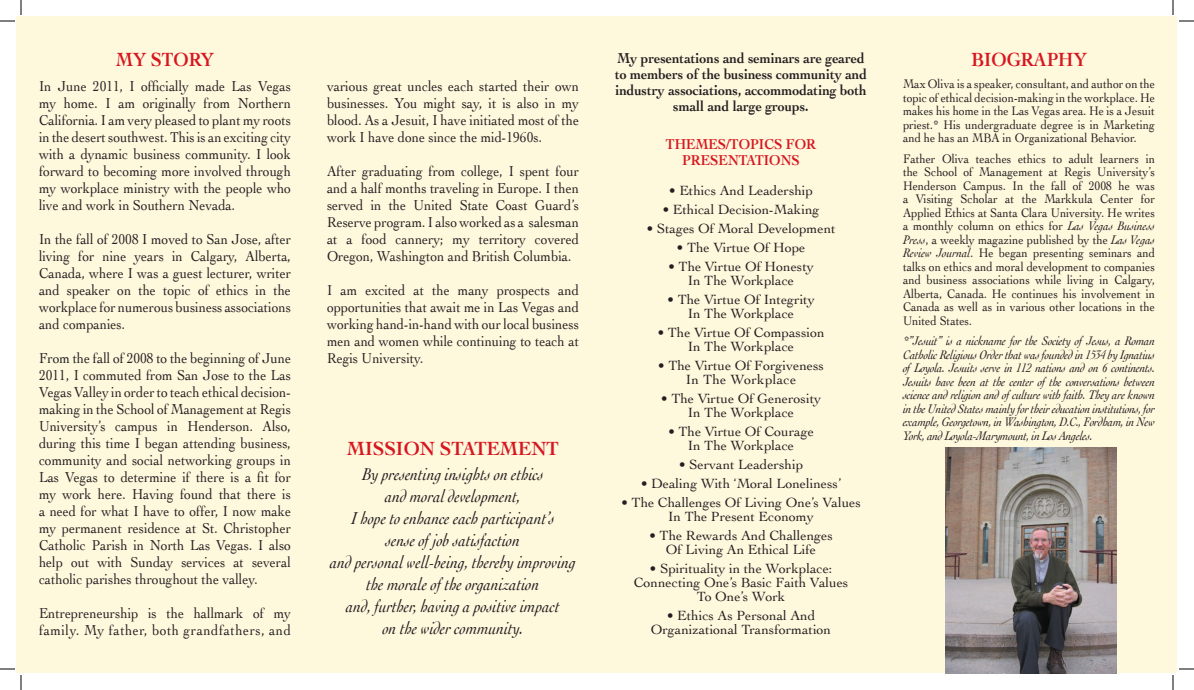
<style>
.page{position:relative;width:1194px;height:690px;background:#fff}
.page>*{position:absolute;margin:0;border:0;box-sizing:border-box;transform-origin:0 0}
.t1{font:700 20px "Cochin";color:#d7171f;scale:.9 1}
.t2{font:700 20px "Cochin";color:#d7171f;scale:.95 1}
.t3{font:italic 18px/22px "Cochin";color:#231f20;text-align:center;scale:.88 1}
.t4{font:15px/17px "Cochin";color:#231f20;text-align:justify;scale:.9 1}
.t5{font:700 15px/16px "Cochin";color:#231f20;text-align:center;scale:.9 1}
.t6{font:15px/17px "Cochin";letter-spacing:.02em;color:#231f20;scale:.9 1}
.t7{font:700 15px/16px "Cochin";color:#d7171f;text-align:center;scale:.9 1}
.t8{font:14px/14px "Cochin";color:#231f20;text-align:center}
.t9{font:13px/13.5px "Cochin";color:#231f20;text-align:justify;scale:.9 1}
.t10{font:italic 13px/13.5px "Cochin";letter-spacing:-.02em;color:#231f20;text-align:justify;scale:.9 1}
.s1{font-style:italic}
</style>
<div class="page">
<div style="left:16px;top:16px;width:1162px;height:658px;background:#fef8dd"></div>
<img style="left:945px;top:447px;width:172px;height:227px">
<svg style="left:0;top:0;width:22px;height:22px"></svg>
<svg style="left:0;top:668px;width:22px;height:22px"></svg>
<svg style="left:1172px;top:0;width:22px;height:22px"></svg>
<svg style="left:1172px;top:668px;width:22px;height:22px"></svg>
<h1 class="t1" style="left:116px;top:46px;width:110px">MY STORY</h1>
<p class="t4" style="left:39px;top:77px;width:282px">In June 2011, I officially made Las Vegas my home. I am originally from Northern California. I am very pleased to plant my roots in the desert southwest. This is an exciting city with a dynamic business community. I look forward to becoming more involved through my workplace ministry with the people who live and work in Southern Nevada.</p>
<p class="t4" style="left:39px;top:230px;width:282px">In the fall of 2008 I moved to San Jose, after living for nine years in Calgary, Alberta, Canada, where I was a guest lecturer, writer and speaker on the topic of ethics in the workplace for numerous business associations and companies.</p>
<p class="t4" style="left:39px;top:349px;width:282px">From the fall of 2008 to the beginning of June 2011, I commuted from San Jose to the Las Vegas Valley in order to teach ethical decision&shy;making in the School of Management at Regis University’s campus in Henderson. Also, during this time I began attending business, community and social networking groups in Las Vegas to determine if there is a fit for my work here. Having found that there is a need for what I have to offer, I now make my permanent residence at St. Christopher Catholic Parish in North Las Vegas. I also help out with Sunday services at several catholic parishes throughout the valley.</p>
<p class="t6" style="left:39px;top:604px;width:281px">Entrepreneurship is the hallmark of my family. My father, both grandfathers, and</p>
<p class="t4" style="left:327px;top:77px;width:282px">various great uncles each started their own businesses. You might say, it is also in my blood. As a Jesuit, I have initiated most of the work I have done since the mid-1960s.</p>
<p class="t4" style="left:327px;top:162px;width:282px">After graduating from college, I spent four and a half months traveling in Europe. I then served in the United State Coast Guard’s Reserve program. I also worked as a salesman at a food cannery; my territory covered Oregon, Washington and British Columbia.</p>
<p class="t4" style="left:327px;top:281px;width:282px">I am excited at the many prospects and opportunities that await me in Las Vegas and working hand-in-hand with our local business men and women while continuing to teach at Regis University.</p>
<h1 class="t2" style="left:347px;top:435px;width:224px">MISSION STATEMENT</h1>
<p class="t3" style="left:330px;top:462px;width:281px">By presenting insights on ethics<br>and moral development,<br>I hope to enhance each participant’s<br>sense of job satisfaction<br>and personal well-being, thereby improving the morale of the organization<br>and, further, having a positive impact<br>on the wider community.</p>
<p class="t5" style="left:615px;top:49px;width:282px">My presentations and seminars are geared to members of the business community and industry associations, accommodating both small and large groups.</p>
<p class="t7" style="left:666px;top:135px;width:168px">THEMES/TOPICS FOR<br>PRESENTATIONS</p>
<p class="t8" style="left:669px;top:183px;width:146px">• Ethics And Leadership</p>
<p class="t8" style="left:662px;top:202px;width:159px">• Ethical Decision-Making</p>
<p class="t8" style="left:646px;top:221px;width:191px">• Stages Of Moral Development</p>
<p class="t8" style="left:677px;top:240px;width:130px">• The Virtue Of Hope</p>
<p class="t8" style="left:668px;top:259px;width:147px">• The Virtue Of Honesty<br>In The Workplace</p>
<p class="t8" style="left:667px;top:292px;width:149px">• The Virtue Of Integrity<br>In The Workplace</p>
<p class="t8" style="left:657px;top:325px;width:169px">• The Virtue Of Compassion<br>In The Workplace</p>
<p class="t8" style="left:658px;top:357px;width:168px">• The Virtue Of Forgiveness<br>In The Workplace</p>
<p class="t8" style="left:661px;top:390px;width:162px">• The Virtue Of Generosity<br>In The Workplace</p>
<p class="t8" style="left:668px;top:423px;width:147px">• The Virtue Of Courage<br>In The Workplace</p>
<p class="t8" style="left:679px;top:456px;width:126px">• Servant Leadership</p>
<p class="t8" style="left:641px;top:475px;width:202px">• Dealing With ‘Moral Loneliness’</p>
<p class="t8" style="left:621px;top:494px;width:241px">• The Challenges Of Living One’s Values<br>In The Present Economy</p>
<p class="t8" style="left:649px;top:527px;width:185px">• The Rewards And Challenges<br>Of Living An Ethical Life</p>
<p class="t8" style="left:634px;top:560px;width:216px">• Spirituality in the Workplace:<br>Connecting One’s Basic Faith Values<br>To One’s Work</p>
<p class="t8" style="left:651px;top:607px;width:182px">• Ethics As Personal And<br>Organizational Transformation</p>
<h1 class="t1" style="left:971px;top:46px;width:130px">BIOGRAPHY</h1>
<p class="t9" style="left:903px;top:77px;width:282px">Max Oliva is a speaker, consultant, and author on the topic of ethical decision-making in the workplace. He makes his home in the Las Vegas area. He is a Jesuit priest.* His undergraduate degree is in Marketing and he has an MBA in Organizational Behavior.</p>
<p class="t9" style="left:903px;top:151px;width:282px">Father Oliva teaches ethics to adult learners in the School of Management at Regis University’s Henderson Campus. In the fall of 2008 he was a Visiting Scholar at the Markkula Center for Applied Ethics at Santa Clara University. He writes a monthly column on ethics for <span class="s1">Las Vegas Business Press</span>, a weekly magazine published by the <span class="s1">Las Vegas Review Journal</span>. He began presenting seminars and talks on ethics and moral development to companies and business associations while living in Calgary, Alberta, Canada. He continues his involvement in Canada as well as in various other locations in the United States.</p>
<p class="t10" style="left:903px;top:334px;width:282px">*”Jesuit” is a nickname for the Society of Jesus, a Roman Catholic Religious Order that was founded in 1534 by Ignatius of Loyola. Jesuits serve in 112 nations and on 6 continents.<br>Jesuits have been at the center of the conversations between science and religion and of culture with faith. They are known in the United States mainly for their education institutions, for example, Georgetown, in Washington, D.C., Fordham, in New York, and Loyola-Marymount, in Los Angeles.</p>
</div>
